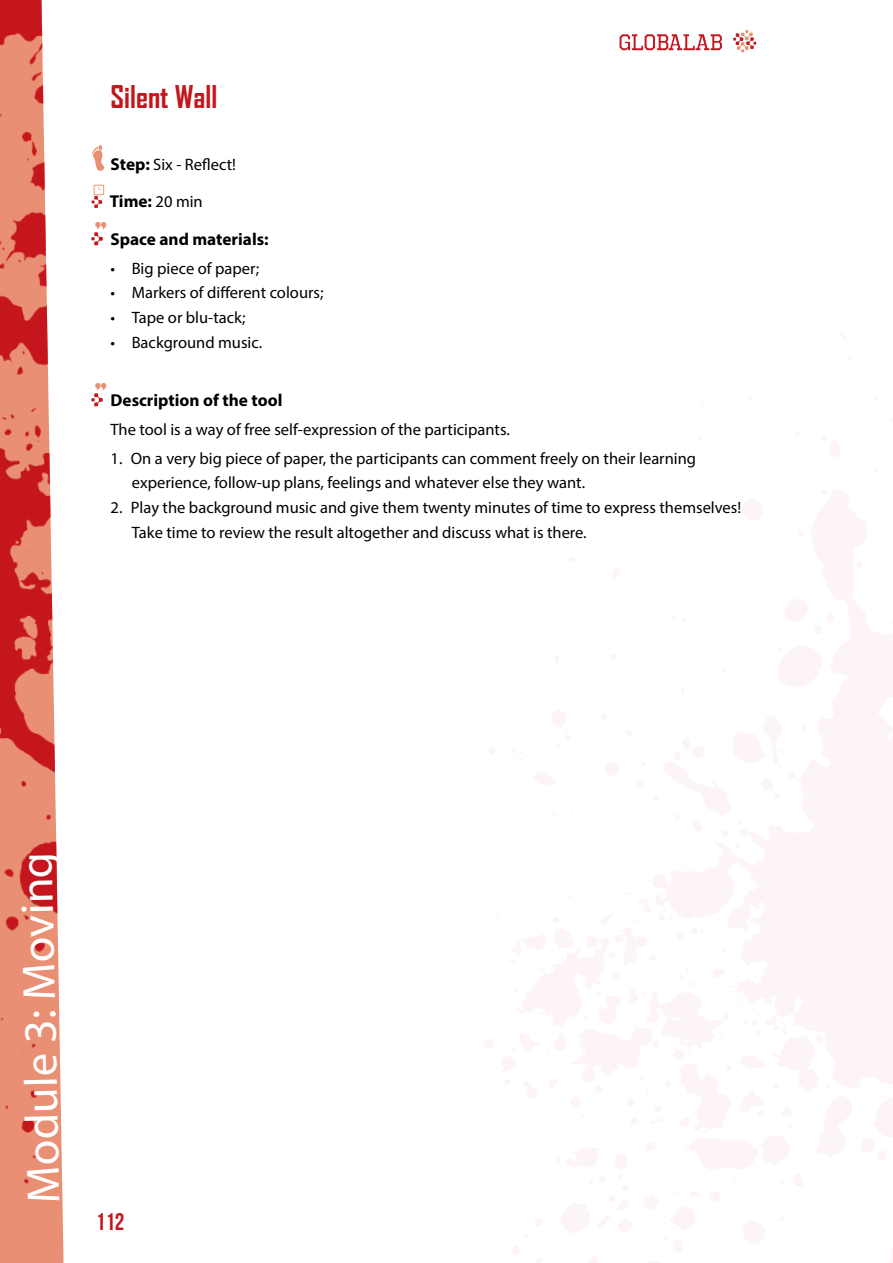
<style>
.page{position:relative;width:893px;height:1263px;background:#fff}
.page>*{position:absolute;margin:0;border:0;box-sizing:border-box;transform-origin:0 0}
.t1{font:46.65px "Myriad Pro";color:#fff}
.t2{font:700 30px "Agency FB";color:#c4161c}
.t3{font:24px "Bebas Neue";color:#c4161c}
.t4{font:700 17.25px/37.2px "Myriad Pro";color:#000}
.t5{font:16.5px/24.8px "Myriad Pro";color:#000}
.s1{font-weight:700;font-size:17.25px}
.s2{font-weight:400;font-size:16.5px}
</style>
<div class="page">
<svg style="left:620px;top:34px;width:102px;height:16px"></svg>
<svg style="left:733px;top:30px;width:23px;height:22px"></svg>
<svg style="left:0;top:0;width:64px;height:1263px;fill:#e98f73"></svg>
<svg style="left:484px;top:332px;width:409px;height:931px"></svg>
<svg style="left:92px;top:145px;width:13px;height:26px"></svg>
<svg style="left:92px;top:185px;width:12px;height:23px"></svg>
<svg style="left:91px;top:222px;width:16px;height:23px"></svg>
<svg style="left:91px;top:383px;width:16px;height:23px"></svg>
<h2 class="t2" style="left:111px;top:78px;width:108px">Silent Wall</h2>
<p class="t5" style="left:111px;top:152px;width:127px"><span class="s1">Step:</span> Six - Reflect!</p>
<p class="t4" style="left:110px;top:182px;width:160px">Time: <span class="s2">20 min<br></span>Space and materials:</p>
<p class="t5" style="left:111px;top:255px;width:150px">• Big piece of paper;</p>
<p class="t5" style="left:111px;top:280px;width:214px">• Markers of different colours;</p>
<p class="t5" style="left:111px;top:305px;width:136px">• Tape or blu-tack;</p>
<p class="t5" style="left:111px;top:330px;width:153px">• Background music.</p>
<p class="t4" style="left:111px;top:380px;width:173px">Description of the tool</p>
<p class="t5" style="left:111px;top:416px;width:401px">The tool is a way of free self-expression of the participants.</p>
<p class="t5" style="left:132px;top:445px;width:566px;text-indent:-21px">1. On a very big piece of paper, the participants can comment freely on their learning experience, follow-up plans, feelings and whatever else they want.</p>
<p class="t5" style="left:132px;top:495px;width:611px;text-indent:-21px">2. Play the background music and give them twenty minutes of time to express themselves!<br>Take time to review the result altogether and discuss what is there.</p>
<h1 class="t1" style="left:14px;top:1203px;width:353px;rotate:-91deg">Module 3: Moving</h1>
<h3 class="t3" style="left:96px;top:1208px;width:30px">112</h3>
</div>
